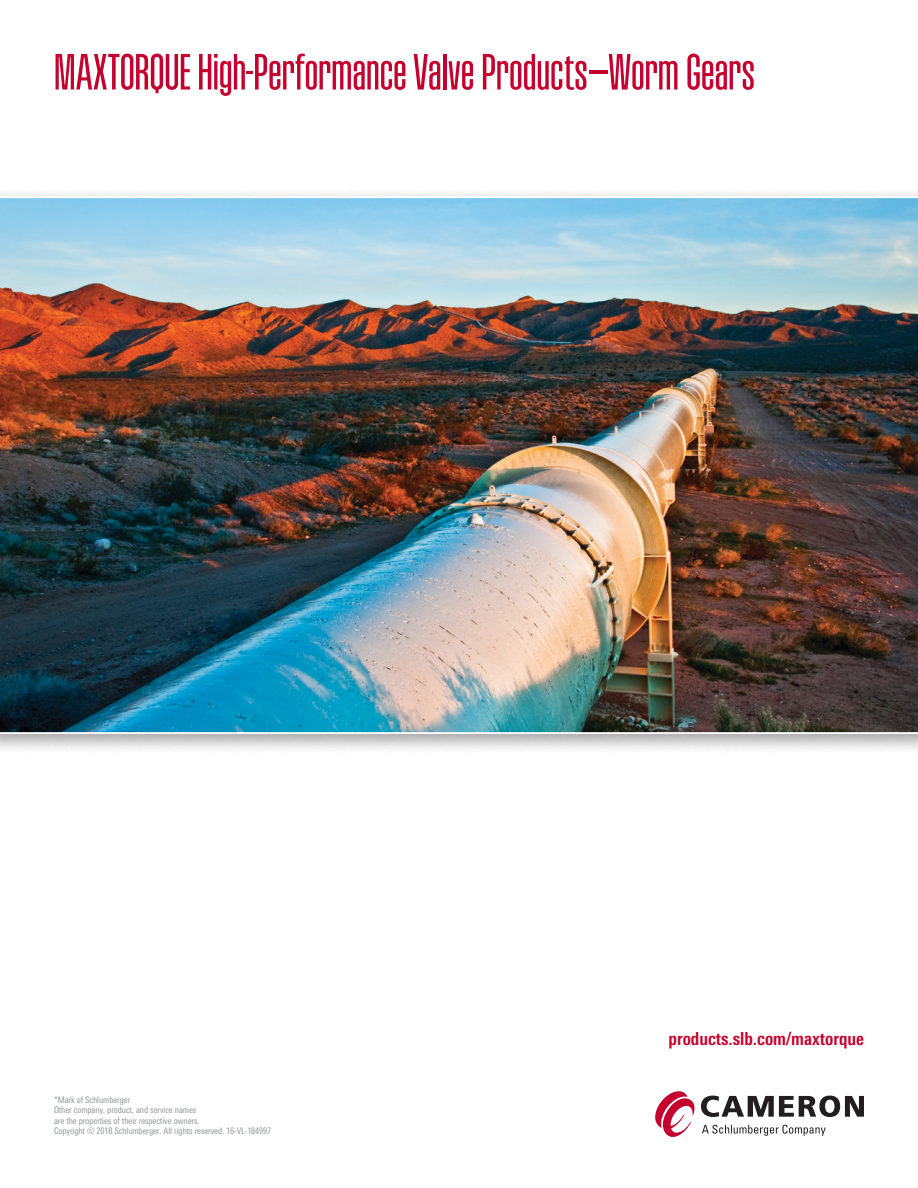
<style>
.page{position:relative;width:918px;height:1188px;background:#fff}
.page>*{position:absolute;margin:0;border:0;box-sizing:border-box;transform-origin:0 0}
.Branding__Back_Cover{font:300 49.95px "Schlumberger Con";letter-spacing:-.035em;color:#c5002e}
.URL{font:700 condensed 18px "Univers Next Pro";color:#c5002e}
.Boilerplate__docket{font:condensed 9px/10.5px "Univers Next Pro";letter-spacing:-.01em;color:#949698}
</style>
<div class="page">
<svg style="left:655px;top:1091px;width:209px;height:46px"></svg>
<div style="left:0;top:187px;width:918px;height:568px;background:#231f20;opacity:.4"></div>
<img style="left:0;top:198px;width:918px;height:534px">
<hr style="left:0;top:197px;width:918px;height:1px;background:#fff">
<hr style="left:0;top:732px;width:918px;height:2px;background:#fff">
<p class="Branding__Back_Cover" style="left:54px;top:47px;width:704px">MAXTORQUE High-Performance Valve Products—Worm Gears</p>
<p class="Boilerplate__docket" style="left:54px;top:1094px;width:78px">*Mark of Schlumberger</p>
<p class="Boilerplate__docket" style="left:54px;top:1105px;width:146px">Other company, product, and service names are the properties of their respective owners.</p>
<p class="Boilerplate__docket" style="left:54px;top:1126px;width:219px">Copyright © 2018 Schlumberger. All rights reserved. 16-VL-184997</p>
<p class="URL" style="left:669px;top:1028px;width:197px">products.slb.com/maxtorque</p>
</div>
